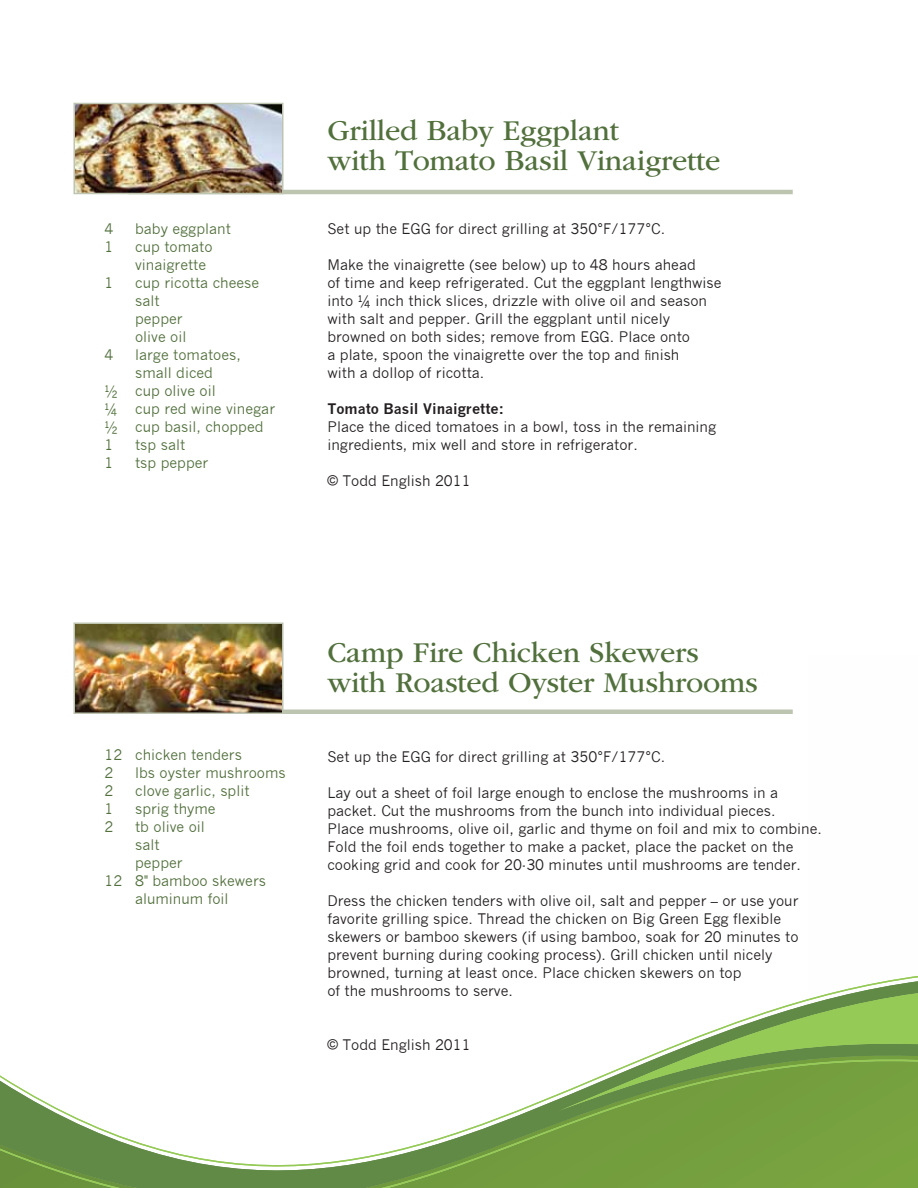
<style>
.page{position:relative;width:918px;height:1188px;background:#fff}
.page>*{position:absolute;margin:0;border:0;box-sizing:border-box;transform-origin:0 0}
.t1{font:30px/30px "ITC Garamond Std";letter-spacing:-.01em;color:#51703c}
.t2{font:14.25px/18px "News Gothic";color:#231f20}
.t3{font:14.25px/18px "News Gothic";color:#51703c}
.t4{font:700 14.25px "News Gothic";color:#231f20}
.s1{font-family:"Goudy Sans Std"}
</style>
<div class="page">
<hr style="left:128px;top:710px;width:665px;height:4px;background:#bdc5b1">
<hr style="left:128px;top:190px;width:665px;height:4px;background:#bdc5b1">
<img style="left:77px;top:106px;width:204px;height:85px">
<div style="left:74px;top:103px;width:210px;height:91px;border:2px solid #bdc5b1"></div>
<img style="left:77px;top:625px;width:204px;height:86px">
<div style="left:74px;top:622px;width:210px;height:92px;border:2px solid #bdc5b1"></div>
<svg style="left:0;top:1075px;width:918px;height:113px"></svg>
<svg style="left:558px;top:976px;width:360px;height:157px"></svg>
<p class="t3" style="left:105px;top:220px;width:10px">4</p>
<p class="t3" style="left:135px;top:220px;width:97px">baby eggplant</p>
<p class="t3" style="left:105px;top:238px;width:10px">1</p>
<p class="t3" style="left:135px;top:238px;width:79px">cup tomato vinaigrette</p>
<p class="t3" style="left:105px;top:274px;width:10px">1</p>
<p class="t3" style="left:135px;top:274px;width:126px">cup ricotta cheese salt<br>pepper<br>olive oil</p>
<p class="t3" style="left:105px;top:346px;width:10px">4</p>
<p class="t3" style="left:135px;top:346px;width:107px">large tomatoes,</p>
<p class="t3" style="left:135px;top:364px;width:79px">small diced</p>
<p class="t3" style="left:105px;top:382px;width:113px">½ cup olive oil</p>
<p class="t3" style="left:105px;top:400px;width:172px">¼ cup red wine vinegar</p>
<p class="t3" style="left:105px;top:418px;width:160px">½ cup basil, chopped</p>
<p class="t3" style="left:105px;top:436px;width:10px">1</p>
<p class="t3" style="left:135px;top:436px;width:52px">tsp salt</p>
<p class="t3" style="left:105px;top:454px;width:10px">1</p>
<p class="t3" style="left:135px;top:454px;width:75px">tsp pepper</p>
<h1 class="t1" style="left:327px;top:116px;width:394px">Grilled Baby Eggplant<br>with Tomato Basil Vinaigrette</h1>
<p class="t2" style="left:327px;top:220px;width:339px">Set up the EGG for direct grilling at 350°F/177°C.</p>
<p class="t2" style="left:327px;top:256px;width:396px">Make the vinaigrette (see below) up to 48 hours ahead<br>of time and keep refrigerated. Cut the eggplant lengthwise into ¼ inch thick slices, drizzle with olive oil and season with salt and pepper. Grill the eggplant until nicely browned on both sides; remove from EGG. Place onto<br>a plate, spoon the vinaigrette over the top and <span class="s1">fi</span>nish<br>with a dollop of ricotta.</p>
<p class="t4" style="left:327px;top:400px;width:178px">Tomato Basil Vinaigrette:</p>
<p class="t2" style="left:327px;top:418px;width:390px">Place the diced tomatoes in a bowl, toss in the remaining ingredients, mix well and store in refrigerator.</p>
<p class="t2" style="left:327px;top:472px;width:145px">© Todd English 2011</p>
<p class="t3" style="left:105px;top:746px;width:139px">12 chicken tenders<br>2</p>
<p class="t3" style="left:135px;top:764px;width:152px">lbs oyster mushrooms</p>
<p class="t3" style="left:105px;top:782px;width:10px">2</p>
<p class="t3" style="left:135px;top:782px;width:116px">clove garlic, split</p>
<p class="t3" style="left:105px;top:800px;width:10px">1</p>
<p class="t3" style="left:135px;top:800px;width:82px">sprig thyme</p>
<p class="t3" style="left:105px;top:818px;width:10px">2</p>
<p class="t3" style="left:135px;top:818px;width:71px">tb olive oil</p>
<p class="t3" style="left:135px;top:836px;width:26px">salt</p>
<p class="t3" style="left:135px;top:854px;width:49px">pepper</p>
<p class="t3" style="left:105px;top:872px;width:163px">12 8" bamboo skewers</p>
<p class="t3" style="left:135px;top:890px;width:95px">aluminum foil</p>
<h1 class="t1" style="left:327px;top:638px;width:432px">Camp Fire Chicken Skewers with Roasted Oyster Mushrooms</h1>
<p class="t2" style="left:327px;top:748px;width:339px">Set up the EGG for direct grilling at 350°F/177°C.</p>
<p class="t2" style="left:327px;top:784px;width:496px">Lay out a sheet of foil large enough to enclose the mushrooms in a packet. Cut the mushrooms from the bunch into individual pieces.<br>Place mushrooms, olive oil, garlic and thyme on foil and mix to combine.<br>Fold the foil ends together to make a packet, place the packet on the cooking grid and cook for 20-30 minutes until mushrooms are tender.</p>
<p class="t2" style="left:327px;top:892px;width:473px">Dress the chicken tenders with olive oil, salt and pepper – or use your favorite grilling spice. Thread the chicken on Big Green Egg flexible skewers or bamboo skewers (if using bamboo, soak for 20 minutes to prevent burning during cooking process). Grill chicken until nicely browned, turning at least once. Place chicken skewers on top<br>of the mushrooms to serve.</p>
<p class="t2" style="left:327px;top:1036px;width:145px">© Todd English 2011</p>
</div>
